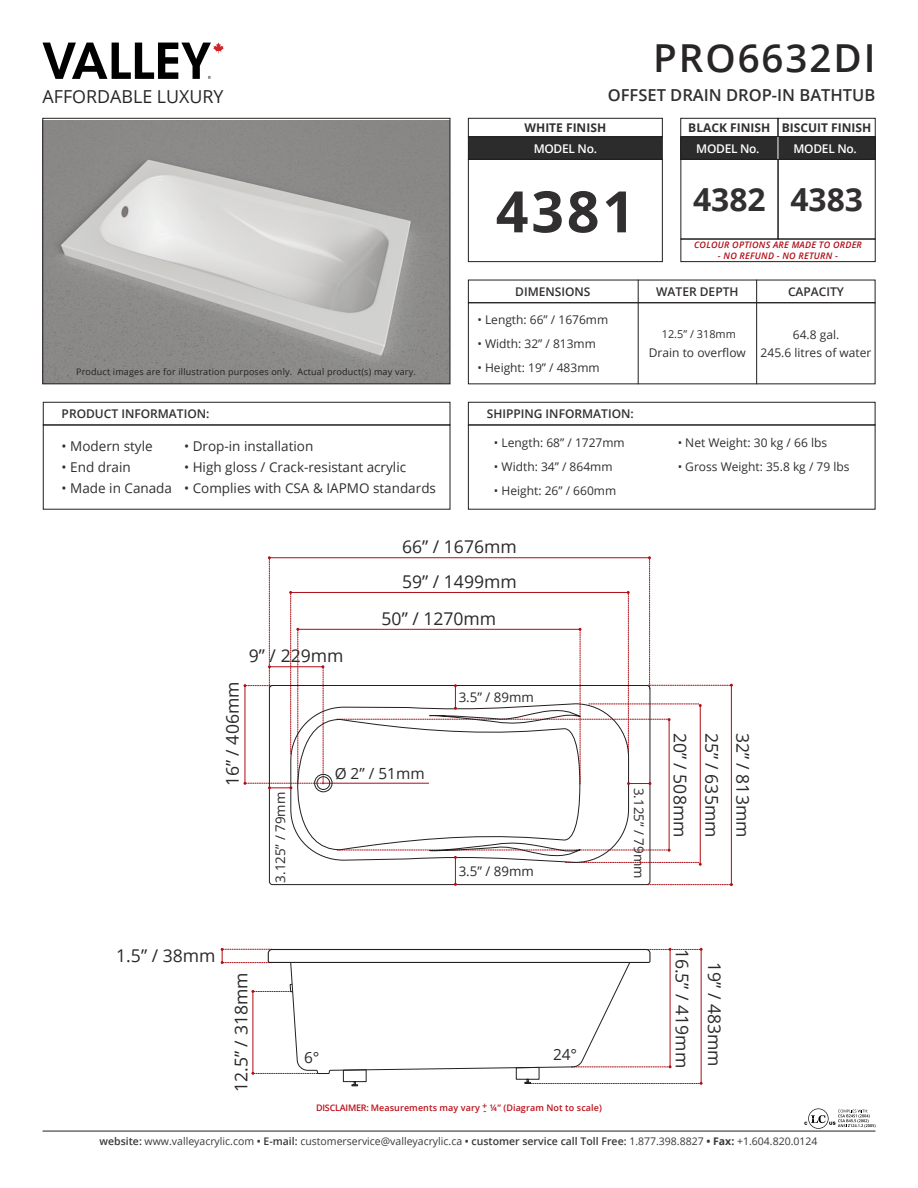
<style>
.page{position:relative;width:918px;height:1188px;background:#fff}
.page>*{position:absolute;margin:0;border:0;box-sizing:border-box;transform-origin:0 0}
.t1{font:700 57.15px "Open Sans";color:#312f30}
.t2{font:600 38.55px "Open Sans";letter-spacing:.05em;color:#282526}
.t3{font:700 31.8px "Open Sans";color:#312f30}
.t4{font:17.85px "Open Sans";color:#282526}
.t5{font:17.55px "Open Sans";color:#2b292a}
.t6{font:600 16.5px "Open Sans";color:#312f30}
.t7{font:15.45px "Open Sans";color:#2b292a}
.t8{font:13.5px "Open Sans";color:#312f30}
.t9{font:13.35px "Open Sans";color:#2b292a}
.t10{font:12px "Open Sans";color:#312f30}
.t11{font:600 12px "Open Sans";color:#312f30}
.t12{font:700 12px "Open Sans";color:#312f30}
.t13{font:600 12px "Open Sans";letter-spacing:-.025em;color:#fff}
.t14{font:10.95px "Open Sans";color:#312f30}
.t15{font:10.5px "Open Sans";color:#383839}
.t16{font:9px "Open Sans";letter-spacing:.02em;color:#231f20}
.t17{font:600 9px "Open Sans";letter-spacing:.01em;color:#bb1018}
.t18{font:italic 600 9px "Open Sans";letter-spacing:.025em;color:#b00d15}
.s1{font-weight:600}
.s2{font-weight:700}
</style>
<div class="page">
<img style="left:44px;top:120px;width:404px;height:262px">
<div style="left:42px;top:118px;width:408px;height:266px;border:1px solid #231f20"></div>
<hr style="left:638px;top:280px;width:1px;height:104px;background:#231f20">
<hr style="left:756px;top:280px;width:1px;height:104px;background:#231f20">
<div style="left:468px;top:280px;width:407px;height:23px;border:1px solid #231f20"></div>
<div style="left:468px;top:402px;width:407px;height:23px;border:1px solid #231f20"></div>
<div style="left:43px;top:402px;width:407px;height:23px;border:1px solid #231f20"></div>
<hr style="left:43px;top:1131px;width:832px;height:1px;background:#231f20">
<svg style="left:43px;top:43px;width:181px;height:36px"></svg>
<svg style="left:804px;top:1108px;width:72px;height:21px"></svg>
<div style="left:468px;top:137px;width:194px;height:22px;background:#2c2c2c"></div>
<div style="left:468px;top:118px;width:195px;height:19px;border:1px solid #231f20"></div>
<div style="left:468px;top:159px;width:195px;height:103px;border:1px solid #231f20"></div>
<div style="left:680px;top:239px;width:196px;height:23px;border:1px solid #231f20"></div>
<div style="left:681px;top:137px;width:97px;height:22px;background:#2c2c2c"></div>
<div style="left:680px;top:136px;width:98px;height:24px;border:1px solid #231f20"></div>
<div style="left:680px;top:118px;width:98px;height:19px;border:1px solid #231f20"></div>
<div style="left:680px;top:159px;width:98px;height:80px;border:1px solid #231f20"></div>
<div style="left:778px;top:137px;width:97px;height:22px;background:#2c2c2c"></div>
<div style="left:778px;top:118px;width:98px;height:19px;border:1px solid #231f20"></div>
<div style="left:778px;top:159px;width:98px;height:80px;border:1px solid #231f20"></div>
<svg style="left:778px;top:137px;width:1px;height:22px"></svg>
<svg style="left:221px;top:948px;width:482px;height:138px"></svg>
<svg style="left:243px;top:556px;width:490px;height:330px"></svg>
<p class="t4" style="left:43px;top:84px;width:183px">AFFORDABLE LUXURY</p>
<p class="t16" style="left:76px;top:366px;width:341px">Product images are for illustration purposes only. Actual product(s) may vary.</p>
<p class="t2" style="left:653px;top:32px;width:224px">PRO6632DI</p>
<p class="t6" style="left:608px;top:83px;width:269px">OFFSET DRAIN DROP-IN BATHTUB</p>
<p class="t12" style="left:525px;top:119px;width:83px">WHITE FINISH</p>
<p class="t13" style="left:534px;top:140px;width:65px">MODEL No.</p>
<p class="t1" style="left:496px;top:171px;width:141px">4381</p>
<p class="t11" style="left:515px;top:283px;width:77px">DIMENSIONS</p>
<p class="t10" style="left:477px;top:311px;width:132px">• Length: 66” / 1676mm</p>
<p class="t10" style="left:477px;top:335px;width:120px">• Width: 32” / 813mm</p>
<p class="t10" style="left:477px;top:359px;width:124px">• Height: 19” / 483mm</p>
<p class="t12" style="left:688px;top:119px;width:83px">BLACK FINISH</p>
<p class="t13" style="left:696px;top:140px;width:65px">MODEL No.</p>
<p class="t3" style="left:693px;top:177px;width:74px">4382</p>
<p class="t3" style="left:790px;top:177px;width:74px">4383</p>
<p class="t12" style="left:782px;top:119px;width:91px">BISCUIT FINISH</p>
<p class="t13" style="left:794px;top:140px;width:65px">MODEL No.</p>
<p class="t18" style="left:694px;top:239px;width:169px">COLOUR OPTIONS ARE MADE TO ORDER</p>
<p class="t18" style="left:718px;top:250px;width:122px">- NO REFUND - NO RETURN -</p>
<p class="t11" style="left:656px;top:283px;width:84px">WATER DEPTH</p>
<p class="t11" style="left:788px;top:283px;width:58px">CAPACITY</p>
<p class="t14" style="left:662px;top:327px;width:76px">12.5” / 318mm</p>
<p class="t10" style="left:649px;top:344px;width:99px">Drain to overflow</p>
<p class="t10" style="left:793px;top:326px;width:48px">64.8 gal.</p>
<p class="t10" style="left:761px;top:344px;width:112px">245.6 litres of water</p>
<p class="t11" style="left:62px;top:406px;width:149px">PRODUCT INFORMATION:</p>
<p class="t11" style="left:487px;top:406px;width:149px">SHIPPING INFORMATION:</p>
<p class="t10" style="left:494px;top:434px;width:132px">• Length: 68” / 1727mm</p>
<p class="t10" style="left:494px;top:458px;width:120px">• Width: 34” / 864mm</p>
<p class="t10" style="left:494px;top:482px;width:124px">• Height: 26” / 660mm</p>
<p class="t8" style="left:62px;top:437px;width:93px">• Modern style</p>
<p class="t8" style="left:62px;top:458px;width:71px">• End drain</p>
<p class="t8" style="left:62px;top:479px;width:112px">• Made in Canada</p>
<p class="t8" style="left:184px;top:437px;width:131px">• Drop-in installation</p>
<p class="t8" style="left:184px;top:458px;width:224px">• High gloss / Crack-resistant acrylic</p>
<p class="t8" style="left:184px;top:479px;width:253px">• Complies with CSA &amp; IAPMO standards</p>
<p class="t5" style="left:402px;top:534px;width:116px">66” / 1676mm</p>
<p class="t5" style="left:402px;top:570px;width:116px">59” / 1499mm</p>
<p class="t5" style="left:221px;top:786px;width:106px;rotate:-90deg">16” / 406mm</p>
<p class="t5" style="left:249px;top:644px;width:96px">9” / 229mm</p>
<p class="t5" style="left:382px;top:606px;width:116px">50” / 1270mm</p>
<p class="t9" style="left:459px;top:688px;width:77px">3.5” / 89mm</p>
<p class="t9" style="left:271px;top:883px;width:92px;rotate:-90deg">3.125” / 79mm</p>
<p class="t7" style="left:335px;top:763px;width:92px">Ø 2” / 51mm</p>
<p class="t9" style="left:459px;top:862px;width:77px">3.5” / 89mm</p>
<p class="t5" style="left:116px;top:944px;width:101px">1.5” / 38mm</p>
<p class="t5" style="left:229px;top:1092px;width:121px;rotate:-90deg">12.5” / 318mm</p>
<p class="t7" style="left:304px;top:1047px;width:17px">6°</p>
<p class="t7" style="left:553px;top:1044px;width:26px">24°</p>
<p class="t17" style="left:482px;top:1100px;width:7px">+</p>
<p class="t17" style="left:316px;top:1102px;width:287px">DISCLAIMER: Measurements may vary ¼” (Diagram Not to scale)</p>
<p class="t17" style="left:483px;top:1105px;width:4px">-</p>
<p class="t9" style="left:648px;top:788px;width:92px;rotate:90deg">3.125” / 79mm</p>
<p class="t10" style="left:678px;top:434px;width:151px">• Net Weight: 30 kg / 66 lbs</p>
<p class="t10" style="left:678px;top:458px;width:173px">• Gross Weight: 35.8 kg / 79 lbs</p>
<p class="t5" style="left:692px;top:733px;width:106px;rotate:90deg">20” / 508mm</p>
<p class="t5" style="left:724px;top:733px;width:106px;rotate:90deg">25” / 635mm</p>
<p class="t5" style="left:755px;top:733px;width:106px;rotate:90deg">32” / 813mm</p>
<p class="t5" style="left:694px;top:949px;width:121px;rotate:90deg">16.5” / 419mm</p>
<p class="t5" style="left:727px;top:962px;width:106px;rotate:90deg">19” / 483mm</p>
<p class="t15" style="left:100px;top:1134px;width:719px"><span class="s1">website:</span> www.valleyacrylic.com <span class="s1">• E-mail:</span> customerservice@valleyacrylic.ca <span class="s1">• customer service call Toll Free:</span> 1.877.398.8827 <span class="s2">• Fax:</span> +1.604.820.0124</p>
</div>
